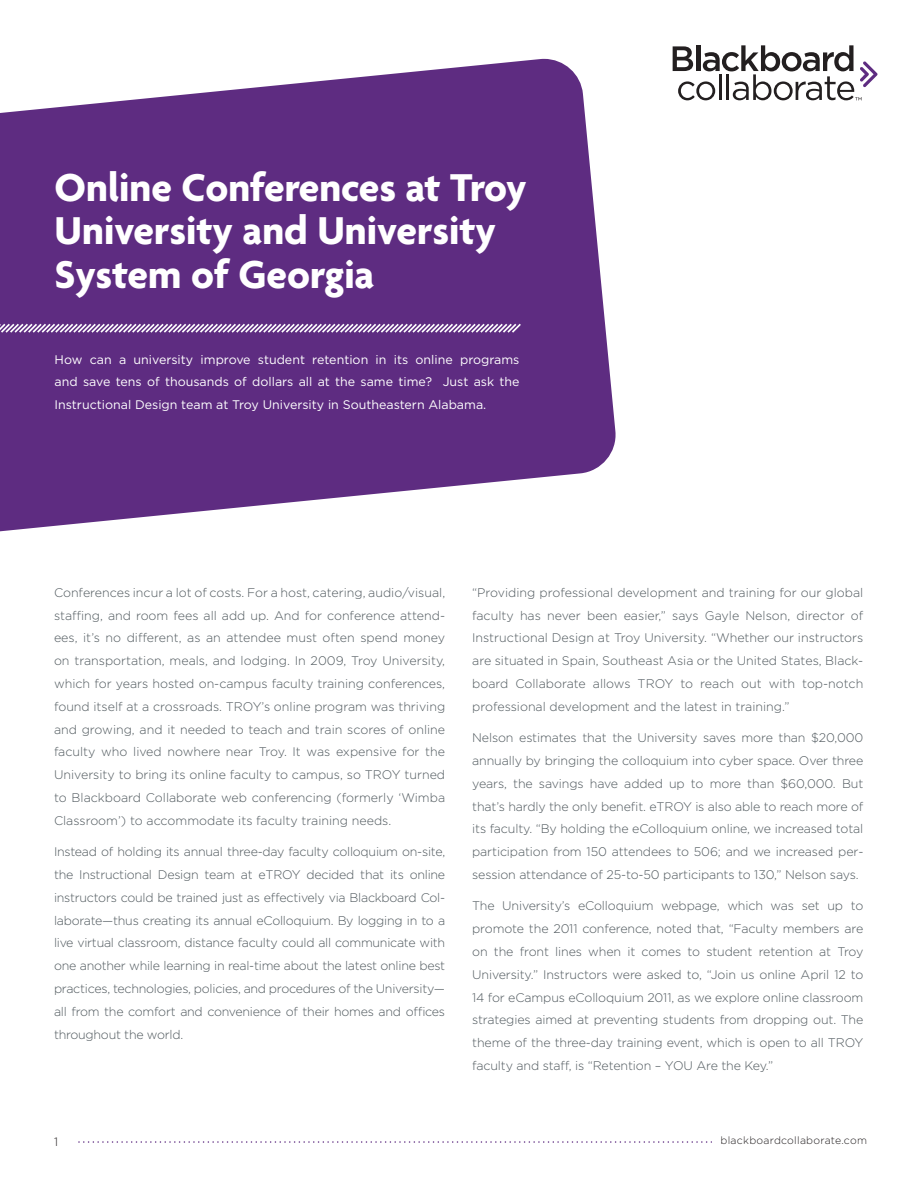
<style>
.page{position:relative;width:918px;height:1188px;background:#fff}
.page>*{position:absolute;margin:0;border:0;box-sizing:border-box;transform-origin:0 0}
.t1{font:700 42px/43.5px "Agenda";color:#fff}
.BODY{font:300 12.45px/22.8px "Gotham";letter-spacing:-.01em;color:#4e575c;text-align:justify}
.INTRO{font:12.45px/22.8px "Gotham";color:#fff;text-align:justify}
.t2{font:300 12px "Gotham";color:#231f20}
.t3{font:300 10.5px "Gotham";letter-spacing:.025em;color:#231f20}
</style>
<div class="page">
<svg style="left:79px;top:1141px;width:632px;height:2px"></svg>
<svg style="left:0;top:59px;width:616px;height:473px;background:#754a93"></svg>
<svg style="left:0;top:322px;width:523px;height:12px"></svg>
<svg style="left:673px;top:45px;width:204px;height:55px"></svg>
<p class="t1" style="left:55px;top:168px;width:474px">Online Conferences at Troy<br>University and University<br>System of Georgia</p>
<p class="INTRO" style="left:55px;top:348px;width:466px">How can a university improve student retention in its online programs and save tens of thousands of dollars all at the same time? Just ask the Instructional Design team at Troy University in Southeastern Alabama.</p>
<p class="BODY" style="left:54px;top:581px;width:393px">Conferences incur a lot of costs. For a host, catering, audio/visual, staffing, and room fees all add up. And for conference attend&shy;ees, it’s no different, as an attendee must often spend money on transportation, meals, and lodging. In 2009, Troy University, which for years hosted on-campus faculty training conferences, found itself at a crossroads. TROY’s online program was thriving and growing, and it needed to teach and train scores of online faculty who lived nowhere near Troy. It was expensive for the University to bring its online faculty to campus, so TROY turned to Blackboard Collaborate web conferencing (formerly ‘Wimba Classroom’) to accommodate its faculty training needs.</p>
<p class="BODY" style="left:54px;top:840px;width:393px">Instead of holding its annual three-day faculty colloquium on-site, the Instructional Design team at eTROY decided that its online instructors could be trained just as effectively via Blackboard Col&shy;laborate—thus creating its annual eColloquium. By logging in to a live virtual classroom, distance faculty could all communicate with one another while learning in real-time about the latest online best practices, technologies, policies, and procedures of the University— all from the comfort and convenience of their homes and offices throughout the world.</p>
<p class="BODY" style="left:472px;top:581px;width:393px">“Providing professional development and training for our global faculty has never been easier,” says Gayle Nelson, director of Instructional Design at Troy University. “Whether our instructors are situated in Spain, Southeast Asia or the United States, Black&shy;board Collaborate allows TROY to reach out with top-notch professional development and the latest in training.”</p>
<p class="BODY" style="left:472px;top:726px;width:393px">Nelson estimates that the University saves more than $20,000 annually by bringing the colloquium into cyber space. Over three years, the savings have added up to more than $60,000. But that’s hardly the only benefit. eTROY is also able to reach more of its faculty. “By holding the eColloquium online, we increased total participation from 150 attendees to 506; and we increased per&shy;session attendance of 25-to-50 participants to 130,” Nelson says.</p>
<p class="BODY" style="left:472px;top:894px;width:393px">The University’s eColloquium webpage, which was set up to promote the 2011 conference, noted that, “Faculty members are on the front lines when it comes to student retention at Troy University.” Instructors were asked to, “Join us online April 12 to 14 for eCampus eColloquium 2011, as we explore online classroom strategies aimed at preventing students from dropping out. The theme of the three-day training event, which is open to all TROY faculty and staff, is “Retention – YOU Are the Key.”</p>
<p class="t2" style="left:54px;top:1134px;width:6px">1</p>
<p class="t3" style="left:721px;top:1134px;width:148px">blackboardcollaborate.com</p>
</div>
